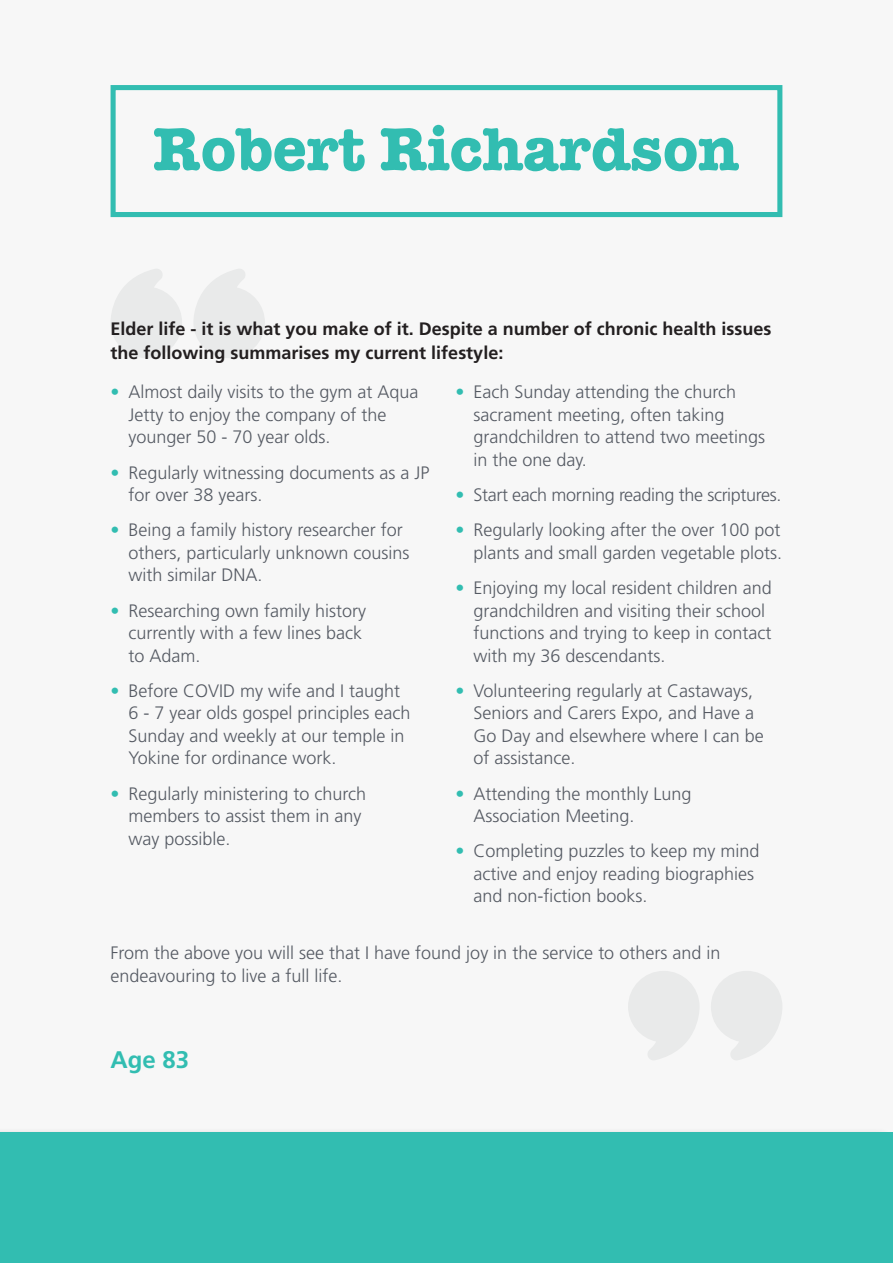
<style>
.page{position:relative;width:893px;height:1263px;background:#f7f7f7}
.page>*{position:absolute;margin:0;border:0;box-sizing:border-box;transform-origin:0 0}
.Name{font:700 60.9px "American Typewriter Std";color:#32bdb1}
.Intro{font:700 24px "Frutiger LT Std";color:#32bdb1}
.Body_span_sml{font:300 18px/22.5px "Frutiger LT Std";color:#555a63}
.Intro_sml{font:700 18px/24px "Frutiger LT Std";color:#231f20}
.Body_span_sml-2{font:300 18px "Frutiger LT Std";letter-spacing:-.02em;color:#555a63}
.s1{color:#32bdb1}
</style>
<div class="page">
<svg style="left:111px;top:269px;width:71px;height:89px"></svg>
<svg style="left:711px;top:971px;width:71px;height:89px"></svg>
<svg style="left:194px;top:269px;width:71px;height:89px"></svg>
<svg style="left:628px;top:971px;width:71px;height:89px"></svg>
<div style="left:111px;top:85px;width:671px;height:132px;border:5px solid #32bdb1"></div>
<div style="left:0;top:1127px;width:892px;height:136px;background:#f3f3f3"></div>
<div style="left:0;top:1132px;width:893px;height:131px;background:#32bdb1"></div>
<p class="Name" style="left:153px;top:113px;width:588px">Robert Richardson</p>
<p class="Intro_sml" style="left:111px;top:317px;width:662px">Elder life - it is what you make of it. Despite a number of chronic health issues the following summarises my current lifestyle:</p>
<p class="Body_span_sml" style="left:129px;top:381px;width:292px;text-indent:-18px"><span class="s1">•</span> Almost daily visits to the gym at Aqua<br>Jetty to enjoy the company of the younger 50 - 70 year olds.</p>
<p class="Body_span_sml" style="left:129px;top:461px;width:303px;text-indent:-18px"><span class="s1">•</span> Regularly witnessing documents as a JP for over 38 years.</p>
<p class="Body_span_sml" style="left:129px;top:519px;width:283px;text-indent:-18px"><span class="s1">•</span> Being a family history researcher for others, particularly unknown cousins with similar DNA.</p>
<p class="Body_span_sml" style="left:129px;top:599px;width:239px;text-indent:-18px"><span class="s1">•</span> Researching own family history currently with a few lines back to Adam.</p>
<p class="Body_span_sml" style="left:129px;top:680px;width:284px;text-indent:-18px"><span class="s1">•</span> Before COVID my wife and I taught<br>6 - 7 year olds gospel principles each<br>Sunday and weekly at our temple in<br>Yokine for ordinance work.</p>
<p class="Body_span_sml" style="left:129px;top:782px;width:239px;text-indent:-18px"><span class="s1">•</span> Regularly ministering to church members to assist them in any way possible.</p>
<p class="Body_span_sml" style="left:473px;top:381px;width:293px;text-indent:-18px"><span class="s1">•</span> Each Sunday attending the church sacrament meeting, often taking grandchildren to attend two meetings in the one day.</p>
<p class="Body_span_sml-2" style="left:455px;top:485px;width:327px"><span class="s1">•</span> Start each morning reading the scriptures.</p>
<p class="Body_span_sml" style="left:455px;top:519px;width:328px;text-align:right"><span class="s1">•</span> Regularly looking after the over 100 pot plants and small garden vegetable plots.</p>
<p class="Body_span_sml" style="left:473px;top:577px;width:300px;text-indent:-18px"><span class="s1">•</span> Enjoying my local resident children and grandchildren and visiting their school functions and trying to keep in contact with my 36 descendants.</p>
<p class="Body_span_sml" style="left:473px;top:680px;width:292px;text-indent:-18px"><span class="s1">•</span> Volunteering regularly at Castaways,<br>Seniors and Carers Expo, and Have a<br>Go Day and elsewhere where I can be of assistance.</p>
<p class="Body_span_sml" style="left:473px;top:782px;width:220px;text-indent:-18px"><span class="s1">•</span> Attending the monthly Lung<br>Association Meeting.</p>
<p class="Body_span_sml" style="left:473px;top:840px;width:288px;text-indent:-18px"><span class="s1">•</span> Completing puzzles to keep my mind active and enjoy reading biographies and non-fiction books.</p>
<p class="Body_span_sml" style="left:111px;top:942px;width:611px">From the above you will see that I have found joy in the service to others and in endeavouring to live a full life.</p>
<p class="Intro" style="left:111px;top:1046px;width:80px">Age 83</p>
</div>
